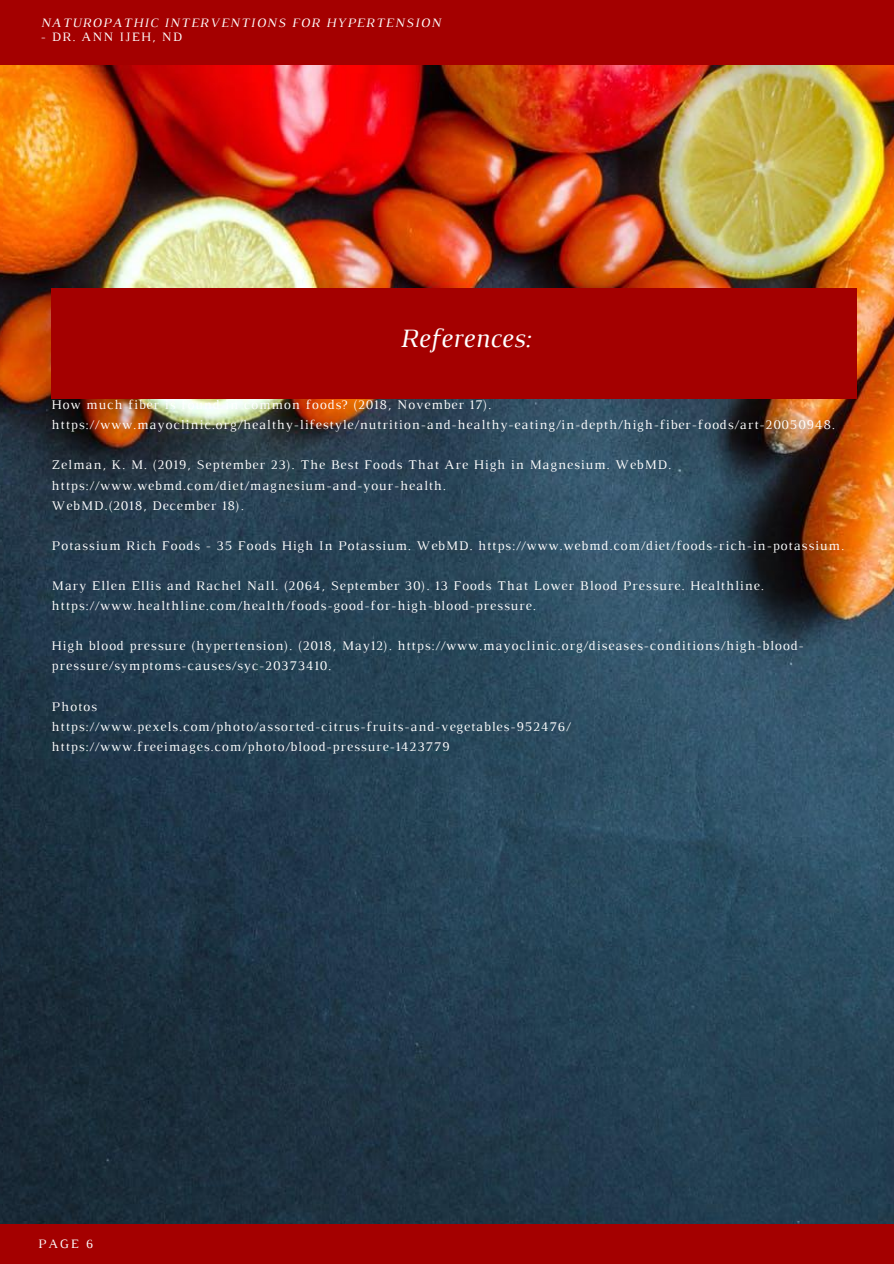
<style>
.page{position:relative;width:894px;height:1264px;background:#fff}
.page>*{position:absolute;margin:0;border:0;box-sizing:border-box;transform-origin:0 0}
.t1{font:italic 27px "Luthier";color:#fff}
.t2{font:13.5px/20.1px "Luthier";letter-spacing:.07em;color:#fff}
.t3{font:italic 13.05px "Luthier";letter-spacing:.1em;color:#fff}
.t4{font:13.05px "Luthier";letter-spacing:.1em;color:#fff}
</style>
<div class="page">
<img style="left:0;top:64px;width:893px;height:1160px">
<div style="left:0;top:1224px;width:893px;height:39px;background:#a40000"></div>
<div style="left:0;top:0;width:893px;height:64px;background:#a40000"></div>
<div style="left:52px;top:288px;width:805px;height:110px;background:#a40000"></div>
<p class="t3" style="left:41px;top:18px;width:401px">NATUROPATHIC INTERVENTIONS FOR HYPERTENSION</p>
<p class="t4" style="left:41px;top:32px;width:143px">- DR. ANN IJEH, ND</p>
<h1 class="t1" style="left:400px;top:328px;width:132px">References:</h1>
<p class="t2" style="left:52px;top:396px;width:784px">How much fiber is found in common foods? (2018, November 17). https://www.mayoclinic.org/healthy-lifestyle/nutrition-and-healthy-eating/in-depth/high-fiber-foods/art-20050948.</p>
<p class="t2" style="left:52px;top:456px;width:620px">Zelman, K. M. (2019, September 23). The Best Foods That Are High in Magnesium. WebMD. https://www.webmd.com/diet/magnesium-and-your-health.<br>WebMD.(2018, December 18).</p>
<p class="t2" style="left:52px;top:536px;width:793px">Potassium Rich Foods - 35 Foods High In Potassium. WebMD. https://www.webmd.com/diet/foods-rich-in-potassium.</p>
<p class="t2" style="left:52px;top:576px;width:713px">Mary Ellen Ellis and Rachel Nall. (2064, September 30). 13 Foods That Lower Blood Pressure. Healthline. https://www.healthline.com/health/foods-good-for-high-blood-pressure.</p>
<p class="t2" style="left:52px;top:637px;width:753px">High blood pressure (hypertension). (2018, May12). https://www.mayoclinic.org/diseases-conditions/high-blood&shy;pressure/symptoms-causes/syc-20373410.</p>
<p class="t2" style="left:52px;top:697px;width:520px">Photos https://www.pexels.com/photo/assorted-citrus-fruits-and-vegetables-952476/ https://www.freeimages.com/photo/blood-pressure-1423779</p>
<p class="t4" style="left:38px;top:1239px;width:56px">PAGE 6</p>
</div>
